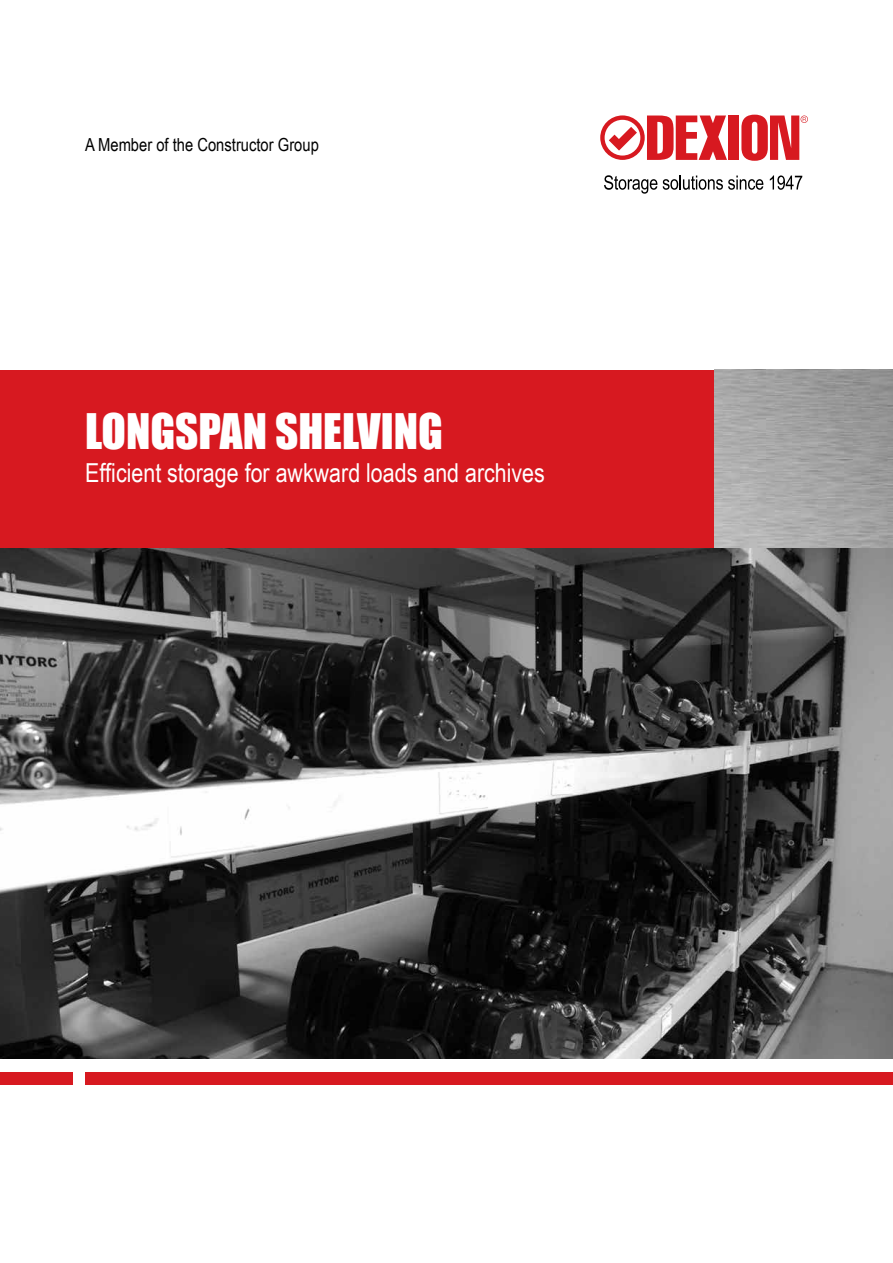
<style>
.page{position:relative;width:893px;height:1263px;background:#fff}
.page>*{position:absolute;margin:0;border:0;box-sizing:border-box;transform-origin:0 0}
.t1{font:45px "Impact";color:#fff}
.t2{font:26.1px "Arial Narrow";color:#fff}
.t3{font:18px "Arial Narrow";color:#000}
</style>
<div class="page">
<div style="left:85px;top:1071px;width:808px;height:13px;background:#d71920"></div>
<div style="left:0;top:1071px;width:72px;height:13px;background:#d71920"></div>
<div style="left:0;top:370px;width:714px;height:179px;background:#d71920"></div>
<img style="left:715px;top:370px;width:178px;height:179px">
<div style="left:728px;top:116px;width:11px;height:44px;background:#d71920"></div>
<svg style="left:600px;top:115px;width:127px;height:45px"></svg>
<svg style="left:741px;top:115px;width:67px;height:46px"></svg>
<svg style="left:604px;top:175px;width:53px;height:19px"></svg>
<svg style="left:663px;top:176px;width:100px;height:14px"></svg>
<svg style="left:770px;top:175px;width:32px;height:15px"></svg>
<img style="left:0;top:549px;width:893px;height:510px">
<p class="t3" style="left:85px;top:131px;width:235px">A Member of the Constructor Group</p>
<h1 class="t1" style="left:85px;top:396px;width:359px">LONGSPAN SHELVING</h1>
<p class="t2" style="left:85px;top:454px;width:461px">Efficient storage for awkward loads and archives</p>
</div>
